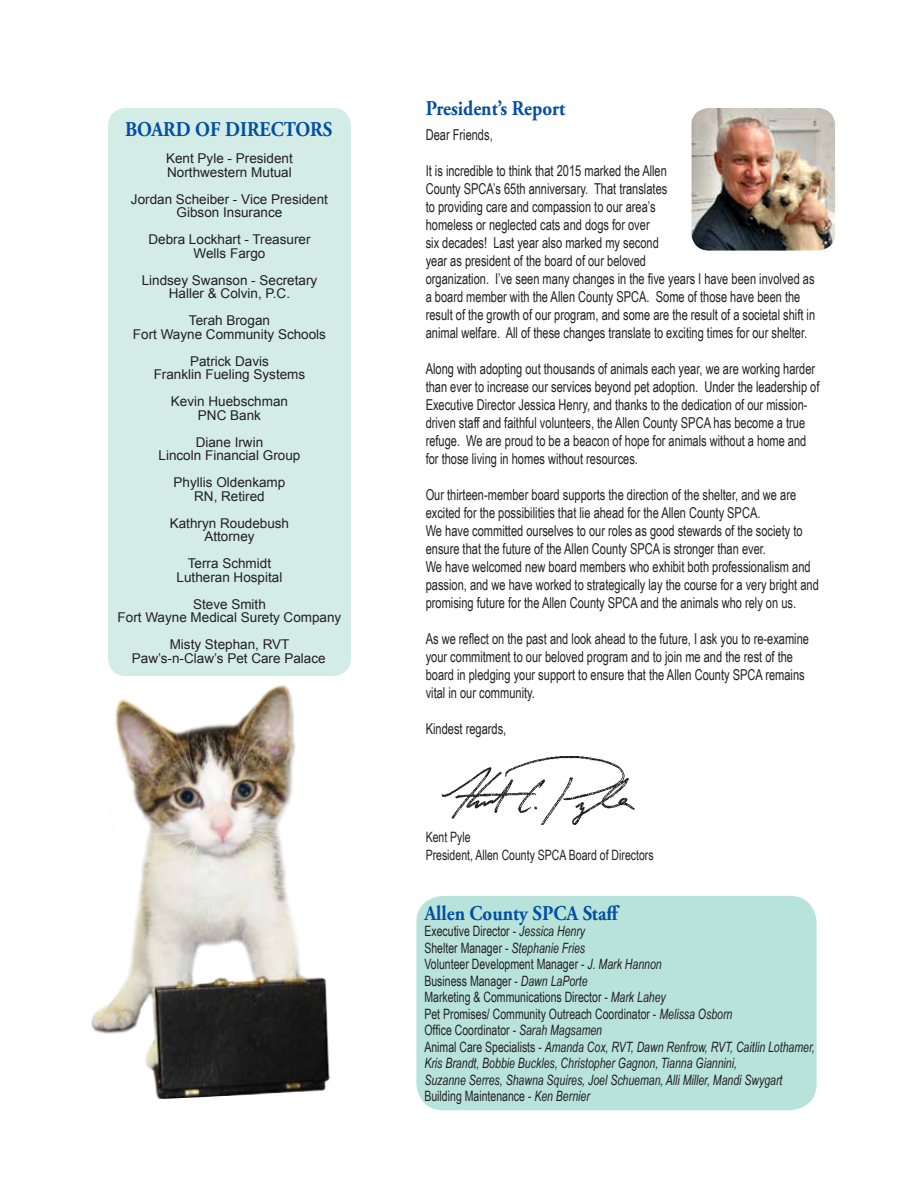
<style>
.page{position:relative;width:918px;height:1188px;background:#fff}
.page>*{position:absolute;margin:0;border:0;box-sizing:border-box;transform-origin:0 0}
.t1{font:700 21px "Adobe Garamond Pro";color:#034ea2;scale:.9 1}
.t2{font:15px/18px "Arial Narrow";color:#231f20;scale:.9 1}
.t3{font:italic 14.25px/16.5px "Arial Narrow";color:#231f20;scale:.9 1}
.t4{font:14.25px/18px "Arial Narrow";color:#231f20;scale:.9 1}
.t5{font:13.5px/13.5px "Arial";color:#231f20;text-align:center}
.s1{font-style:normal}
</style>
<div class="page">
<div style="left:416px;top:896px;width:401px;height:214px;background:#b8e3da;border-radius:27px"></div>
<div style="left:108px;top:108px;width:243px;height:568px;background:#d3ece5;border-radius:18px"></div>
<img style="left:441px;top:756px;width:194px;height:68px">
<img style="left:91px;top:669px;width:257px;height:430px">
<img style="left:692px;top:108px;width:143px;height:143px">
<h1 class="t1" style="left:125px;top:118px;width:232px">BOARD OF DIRECTORS</h1>
<p class="t5" style="left:166px;top:152px;width:128px;text-align:left">Kent Pyle - President<br>Northwestern Mutual</p>
<p class="t5" style="left:131px;top:193px;width:199px">Jordan Scheiber - Vice President<br>Gibson Insurance</p>
<p class="t5" style="left:148px;top:233px;width:164px">Debra Lockhart - Treasurer<br>Wells Fargo</p>
<p class="t5" style="left:142px;top:274px;width:177px">Lindsey Swanson - Secretary<br>Haller &amp; Colvin, P.C.</p>
<p class="t5" style="left:133px;top:314px;width:195px">Terah Brogan<br>Fort Wayne Community Schools</p>
<p class="t5" style="left:154px;top:355px;width:153px">Patrick Davis<br>Franklin Fueling Systems</p>
<p class="t5" style="left:171px;top:395px;width:119px">Kevin Huebschman<br>PNC Bank</p>
<p class="t5" style="left:159px;top:436px;width:143px">Diane Irwin<br>Lincoln Financial Group</p>
<p class="t5" style="left:174px;top:476px;width:113px">Phyllis Oldenkamp<br>RN, Retired</p>
<p class="t5" style="left:170px;top:517px;width:121px">Kathryn Roudebush<br>Attorney</p>
<p class="t5" style="left:177px;top:557px;width:107px">Terra Schmidt<br>Lutheran Hospital</p>
<p class="t5" style="left:118px;top:598px;width:225px">Steve Smith<br>Fort Wayne Medical Surety Company</p>
<p class="t5" style="left:132px;top:638px;width:195px">Misty Stephan, RVT<br>Paw’s-n-Claw’s Pet Care Palace</p>
<h1 class="t1" style="left:426px;top:96px;width:157px">President’s Report</h1>
<p class="t2" style="left:426px;top:125px;width:76px">Dear Friends,</p>
<p class="t2" style="left:426px;top:161px;width:434px">It is incredible to think that 2015 marked the Allen<br>County SPCA’s 65th anniversary. That translates<br>to providing care and compassion to our area’s<br>homeless or neglected cats and dogs for over<br>six decades! Last year also marked my second<br>year as president of the board of our beloved<br>organization. I’ve seen many changes in the five years I have been involved as a board member with the Allen County SPCA. Some of those have been the result of the growth of our program, and some are the result of a societal shift in animal welfare. All of these changes translate to exciting times for our shelter.</p>
<p class="t2" style="left:426px;top:359px;width:439px">Along with adopting out thousands of animals each year, we are working harder than ever to increase our services beyond pet adoption. Under the leadership of Executive Director Jessica Henry, and thanks to the dedication of our mission&shy;driven staff and faithful volunteers, the Allen County SPCA has become a true refuge. We are proud to be a beacon of hope for animals without a home and for those living in homes without resources.</p>
<p class="t2" style="left:426px;top:485px;width:438px">Our thirteen-member board supports the direction of the shelter, and we are excited for the possibilities that lie ahead for the Allen County SPCA.<br>We have committed ourselves to our roles as good stewards of the society to ensure that the future of the Allen County SPCA is stronger than ever.<br>We have welcomed new board members who exhibit both professionalism and passion, and we have worked to strategically lay the course for a very bright and promising future for the Allen County SPCA and the animals who rely on us.</p>
<p class="t2" style="left:426px;top:629px;width:428px">As we reflect on the past and look ahead to the future, I ask you to re-examine your commitment to our beloved program and to join me and the rest of the board in pledging your support to ensure that the Allen County SPCA remains vital in our community.</p>
<p class="t2" style="left:426px;top:719px;width:91px">Kindest regards,</p>
<p class="t4" style="left:426px;top:828px;width:255px">Kent Pyle<br>President, Allen County SPCA Board of Directors</p>
<h1 class="t1" style="left:424px;top:901px;width:219px">Allen County SPCA Staff</h1>
<p class="t3" style="left:424px;top:923px;width:435px"><span class="s1">Executive Director -</span> Jessica Henry<br><span class="s1">Shelter Manager -</span> Stephanie Fries<br><span class="s1">Volunteer Development Manager -</span> J. Mark Hannon<br><span class="s1">Business Manager -</span> Dawn LaPorte<br><span class="s1">Marketing &amp; Communications Director -</span> Mark Lahey<br><span class="s1">Pet Promises/ Community Outreach Coordinator -</span> Melissa Osborn<br><span class="s1">Office Coordinator -</span> Sarah Magsamen<br><span class="s1">Animal Care Specialists -</span> Amanda Cox, RVT, Dawn Renfrow, RVT, Caitlin Lothamer, Kris Brandt, Bobbie Buckles, Christopher Gagnon, Tianna Giannini,<br>Suzanne Serres, Shawna Squires, Joel Schueman, Alli Miller, Mandi Swygart <span class="s1">Building Maintenance</span> - Ken Bernier</p>
</div>
